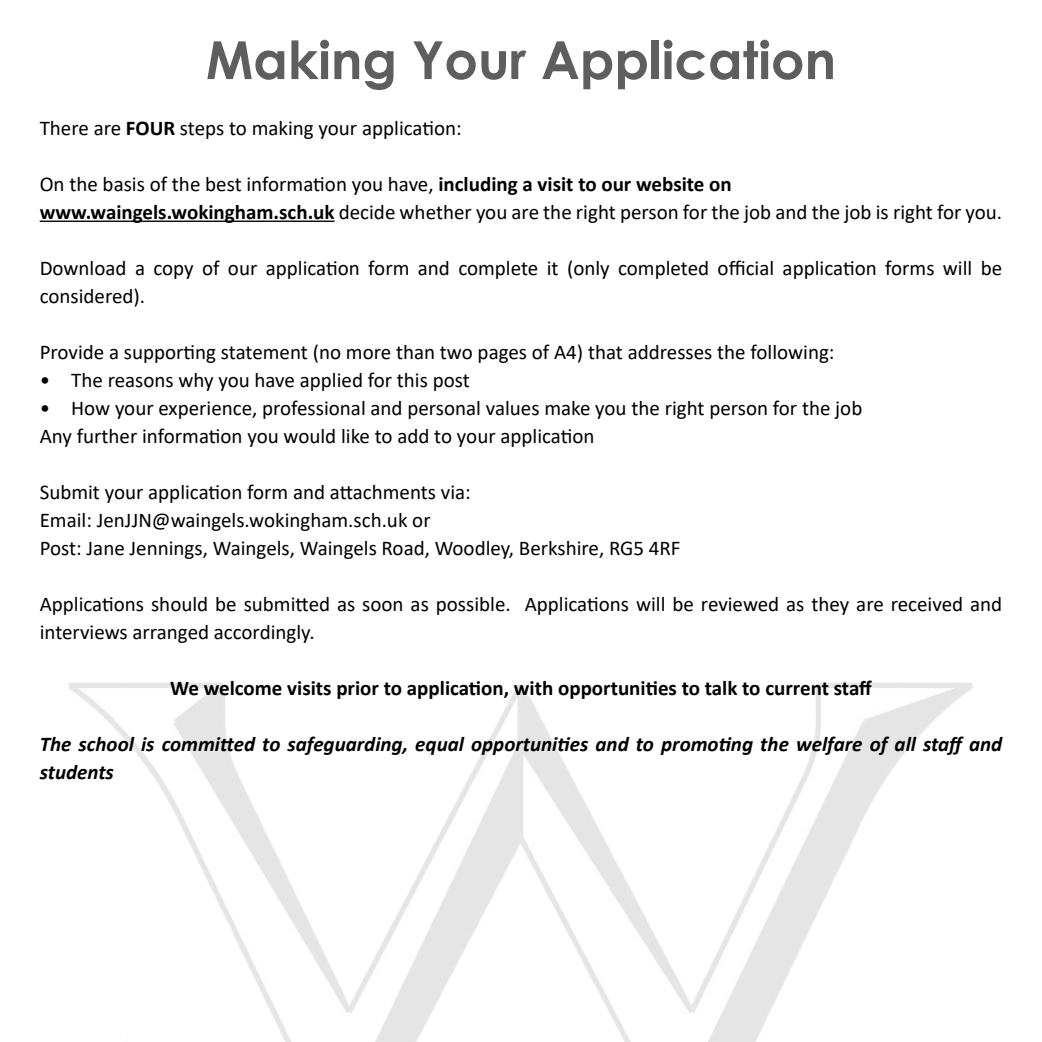
<style>
.page{position:relative;width:1042px;height:1042px;background:#fff}
.page>*{position:absolute;margin:0;border:0;box-sizing:border-box;transform-origin:0 0}
.t1{font:700 52.5px "Century Gothic";color:#5f5e5e}
.t2{font:21px/28px "Calibri";color:#000}
.t3{font:italic 700 21px/28px "Calibri";color:#000}
.t4{font:700 21px "Calibri";color:#000}
.s1{font-weight:700}
</style>
<div class="page">
<img style="left:69px;top:682px;width:904px;height:360px">
<hr style="left:40px;top:220px;width:295px;height:2px;background:#000">
<h1 class="t1" style="left:206px;top:20px;width:632px">Making Your Application</h1>
<p class="t2" style="left:40px;top:113px;width:424px">There are <span class="s1">FOUR</span> steps to making your application:</p>
<p class="t2" style="left:40px;top:169px;width:964px">On the basis of the best information you have, <span class="s1">including a visit to our website on www.waingels.wokingham.sch.uk</span> decide whether you are the right person for the job and the job is right for you.</p>
<p class="t2" style="left:40px;top:253px;width:964px">Download a copy of our application form and complete it (only completed official application forms will be considered).</p>
<p class="t2" style="left:40px;top:337px;width:796px">Provide a supporting statement (no more than two pages of A4) that addresses the following:</p>
<p class="t2" style="left:40px;top:365px;width:432px">• The reasons why you have applied for this post</p>
<p class="t2" style="left:40px;top:393px;width:824px">• How your experience, professional and personal values make you the right person for the job<br>Any further information you would like to add to your application</p>
<p class="t2" style="left:40px;top:477px;width:642px">Submit your application form and attachments via:<br>Email: JenJJN@waingels.wokingham.sch.uk or<br>Post: Jane Jennings, Waingels, Waingels Road, Woodley, Berkshire, RG5 4RF</p>
<p class="t2" style="left:40px;top:589px;width:964px">Applications should be submitted as soon as possible. Applications will be reviewed as they are received and interviews arranged accordingly.</p>
<p class="t4" style="left:170px;top:673px;width:703px">We welcome visits prior to application, with opportunities to talk to current staff</p>
<p class="t3" style="left:40px;top:729px;width:964px">The school is committed to safeguarding, equal opportunities and to promoting the welfare of all staff and students</p>
</div>
